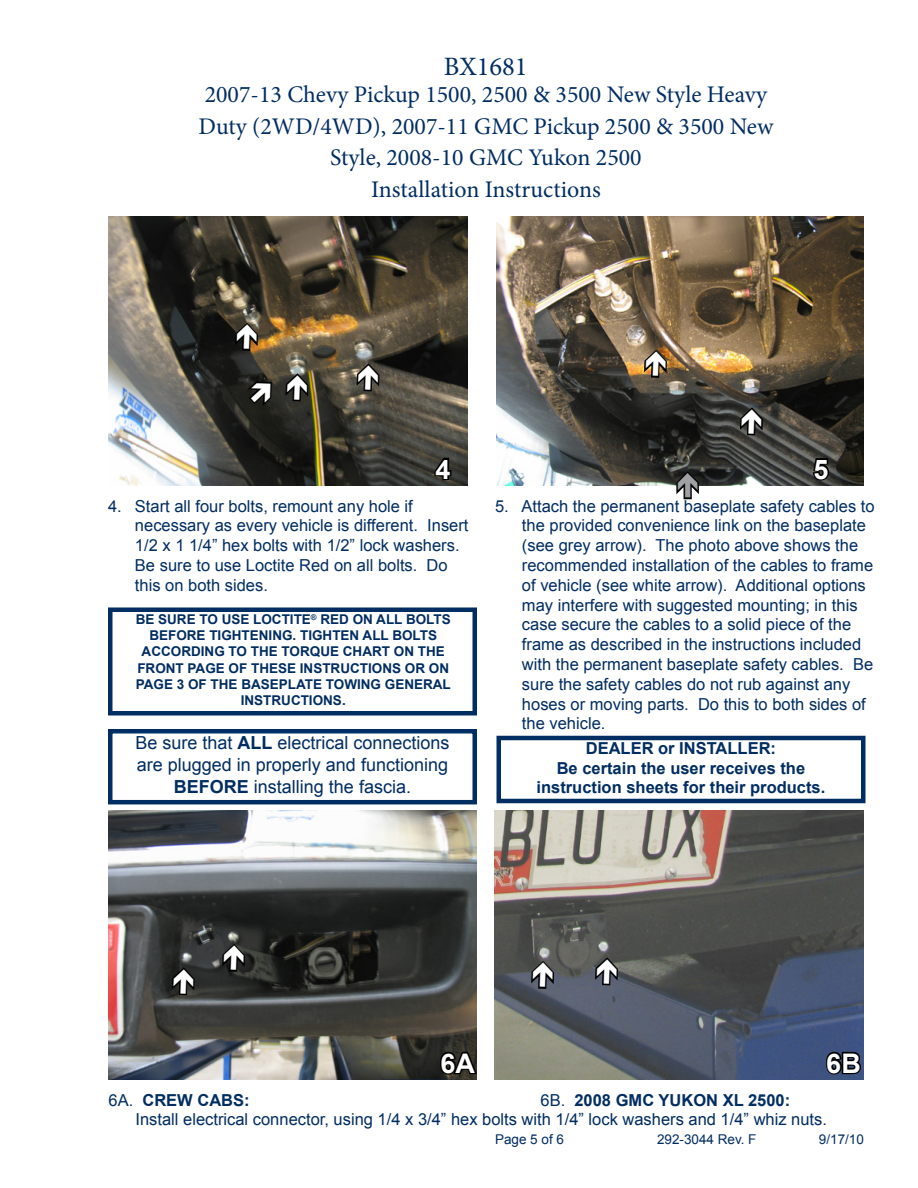
<style>
.page{position:relative;width:918px;height:1188px;background:#fff}
.page>*{position:absolute;margin:0;border:0;box-sizing:border-box;transform-origin:0 0}
.t1{font:700 27px "Arial";color:#fff}
.t2{font:26.55px "Minion Pro";color:#002d62}
.t3{font:23.85px/31.8px "Minion Pro";color:#002d62;text-align:center}
.t4{font:18px/21.6px "Arial";color:#002d62;text-align:center}
.t5{font:16.5px/19.8px "Arial";color:#002d62}
.t6{font:700 16.5px/19.8px "Arial";color:#002d62;text-align:center}
.t7{font:700 13.5px/16.2px "Arial";color:#002d62;text-align:center}
.t8{font:13.5px "Arial";color:#002d62}
.s1{font-weight:700}
.s2{font-weight:400}
</style>
<div class="page">
<div style="left:108px;top:608px;width:369px;height:108px;border:4px solid #002d62"></div>
<img style="left:108px;top:216px;width:360px;height:270px">
<svg style="left:433px;top:455px;width:20px;height:27px"></svg>
<img style="left:496px;top:216px;width:368px;height:270px">
<svg style="left:811px;top:457px;width:20px;height:25px"></svg>
<div style="left:108px;top:729px;width:369px;height:75px;border:4px solid #002d62"></div>
<img style="left:108px;top:810px;width:369px;height:270px">
<svg style="left:438px;top:1049px;width:39px;height:27px"></svg>
<img style="left:494px;top:810px;width:369px;height:270px">
<svg style="left:824px;top:1050px;width:39px;height:26px"></svg>
<div style="left:496px;top:736px;width:370px;height:67px;border:4px solid #002d62"></div>
<svg style="left:129px;top:344px;width:27px;height:32px"></svg>
<svg style="left:129px;top:412px;width:27px;height:31px"></svg>
<svg style="left:283px;top:371px;width:28px;height:32px"></svg>
<svg style="left:354px;top:361px;width:28px;height:32px"></svg>
<svg style="left:233px;top:321px;width:28px;height:31px"></svg>
<svg style="left:244px;top:380px;width:30px;height:30px"></svg>
<svg style="left:642px;top:348px;width:28px;height:31px"></svg>
<svg style="left:738px;top:405px;width:28px;height:32px"></svg>
<svg style="left:170px;top:965px;width:27px;height:32px"></svg>
<svg style="left:220px;top:942px;width:28px;height:31px"></svg>
<svg style="left:529px;top:959px;width:28px;height:32px"></svg>
<svg style="left:593px;top:955px;width:28px;height:32px"></svg>
<svg style="left:674px;top:469px;width:28px;height:31px"></svg>
<h2 class="t2" style="left:444px;top:49px;width:85px">BX1681</h2>
<h3 class="t3" style="left:198px;top:78px;width:577px">2007-13 Chevy Pickup 1500, 2500 &amp; 3500 New Style Heavy Duty (2WD/4WD), 2007-11 GMC Pickup 2500 &amp; 3500 New Style, 2008-10 GMC Yukon 2500<br>Installation Instructions</h3>
<h1 class="t1" style="left:436px;top:451px;width:17px">4</h1>
<h1 class="t1" style="left:813px;top:451px;width:17px">5</h1>
<p class="t5" style="left:522px;top:496px;width:354px;text-indent:-27px">5. Attach the permanent baseplate safety cables to the provided convenience link on the baseplate (see grey arrow). The photo above shows the recommended installation of the cables to frame of vehicle (see white arrow). Additional options may interfere with suggested mounting; in this case secure the cables to a solid piece of the frame as described in the instructions included with the permanent baseplate safety cables. Be sure the safety cables do not rub against any hoses or moving parts. Do this to both sides of the vehicle.</p>
<p class="t4" style="left:135px;top:732px;width:316px">Be sure that <span class="s1">ALL</span> electrical connections are plugged in properly and functioning<br><span class="s1">BEFORE</span> installing the fascia.</p>
<p class="t5" style="left:135px;top:496px;width:335px;text-indent:-27px">4. Start all four bolts, remount any hole if necessary as every vehicle is different. Insert 1/2 x 1 1/4” hex bolts with 1/2” lock washers.<br>Be sure to use Loctite Red on all bolts. Do this on both sides.</p>
<p class="t7" style="left:136px;top:612px;width:317px">BE SURE TO USE LOCTITE<sup>®</sup> RED ON ALL BOLTS BEFORE TIGHTENING. TIGHTEN ALL BOLTS ACCORDING TO THE TORQUE CHART ON THE FRONT PAGE OF THESE INSTRUCTIONS OR ON PAGE 3 OF THE BASEPLATE TOWING GENERAL INSTRUCTIONS.</p>
<p class="t6" style="left:537px;top:739px;width:290px">DEALER or INSTALLER:<br>Be certain the user receives the instruction sheets for their products.</p>
<h1 class="t1" style="left:440px;top:1045px;width:36px">6A</h1>
<h1 class="t1" style="left:826px;top:1045px;width:36px">6B</h1>
<p class="t5" style="left:136px;top:1090px;width:693px;text-indent:405px">6B. <span class="s1">2008 GMC YUKON XL 2500:<br></span>Install electrical connector, using 1/4 x 3/4” hex bolts with 1/4” lock washers and 1/4” whiz nuts.</p>
<p class="t6" style="left:109px;top:1090px;width:143px"><span class="s2">6A.</span> CREW CABS:</p>
<p class="t8" style="left:495px;top:1130px;width:71px">Page 5 of 6</p>
<p class="t8" style="left:657px;top:1130px;width:101px">292-3044 Rev. F</p>
<p class="t8" style="left:819px;top:1130px;width:47px">9/17/10</p>
</div>
